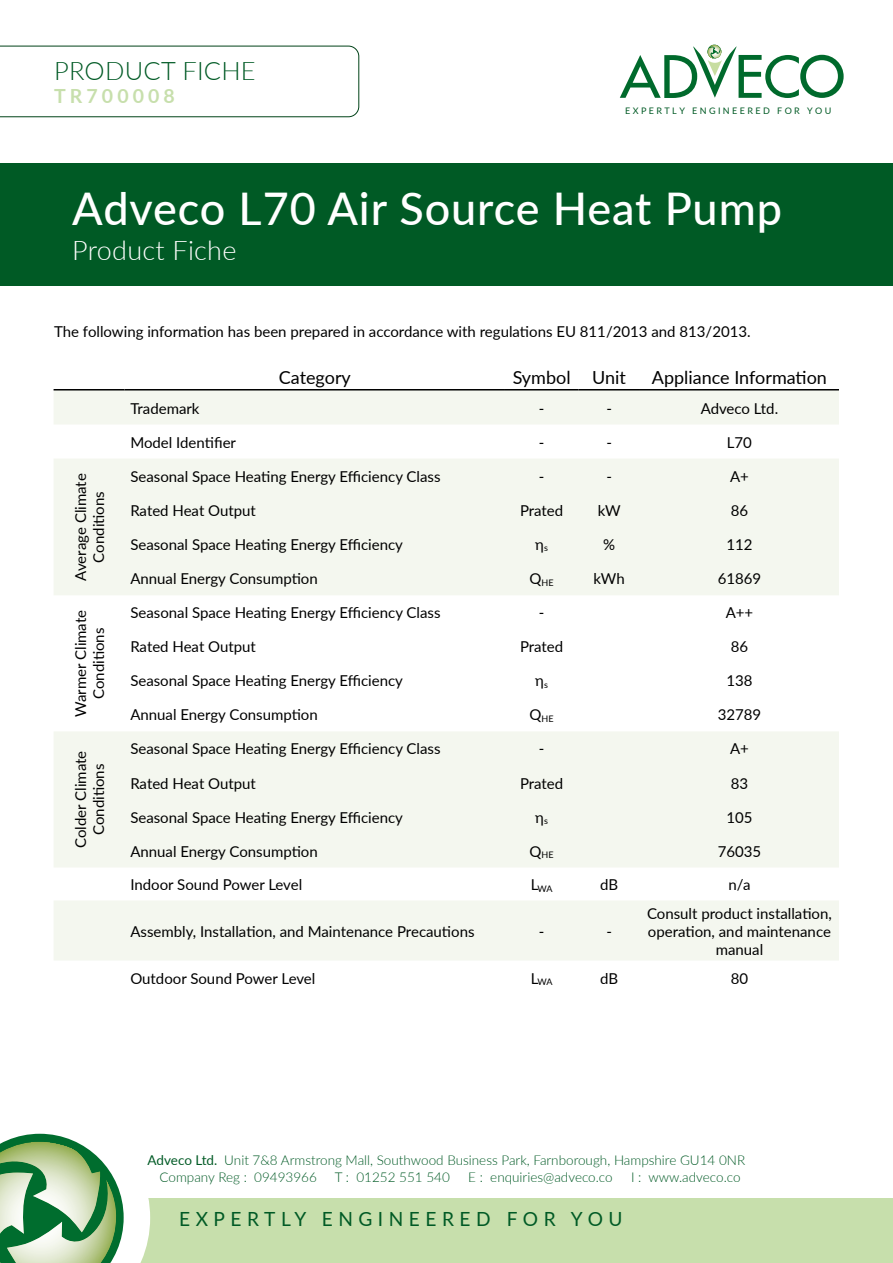
<style>
.page{position:relative;width:893px;height:1263px;background:#fff}
.page>*{position:absolute;margin:0;border:0;box-sizing:border-box;transform-origin:0 0}
.t1{font:500 45px "Lato";letter-spacing:.02em;color:#fff}
.t2{font:300 27px "Lato";letter-spacing:.01em;color:#fff}
.t3{font:300 25.5px "Lato";letter-spacing:.01em;color:#005a25}
.t4{font:19.5px "Lato";letter-spacing:.29em;color:#005a25}
.t5{font:700 19.5px "Lato";letter-spacing:.21em;color:#c7dfac}
.t6{font:18px "Lato";color:#000}
.t7{font:15px/18px "Lato";color:#000;text-align:center}
.t8{font:300 13.5px/16.2px "Lato";color:#005a25}
.t9{font:9px "Lato";letter-spacing:.27em;color:#005a25}
.t10{font:9px "Lato";color:#000}
.s1{font-weight:400}
</style>
<div class="page">
<div style="left:2px;top:1198px;width:891px;height:65px;background:#c7dfac"></div>
<div style="left:0;top:163px;width:893px;height:122px;background:#005a25"></div>
<svg style="left:620px;top:45px;width:224px;height:53px"></svg>
<svg style="left:0;top:46px;width:359px;height:71px"></svg>
<svg style="left:0;top:1133px;width:150px;height:130px"></svg>
<svg style="left:54px;top:390px;width:785px;height:570px;fill:#f4f7ef"></svg>
<hr style="left:54px;top:389px;width:70px;height:1px;background:#000">
<hr style="left:124px;top:389px;width:381px;height:1px;background:#000">
<hr style="left:505px;top:389px;width:73px;height:1px;background:#000">
<hr style="left:578px;top:389px;width:62px;height:1px;background:#000">
<hr style="left:640px;top:389px;width:199px;height:1px;background:#000">
<h3 class="t3" style="left:54px;top:53px;width:203px">PRODUCT FICHE</h3>
<h3 class="t5" style="left:54px;top:82px;width:122px">TR700008</h3>
<p class="t9" style="left:625px;top:104px;width:208px">EXPERTLY ENGINEERED FOR YOU</p>
<h1 class="t1" style="left:72px;top:176px;width:711px">Adveco L70 Air Source Heat Pump</h1>
<h2 class="t2" style="left:72px;top:231px;width:166px">Product Fiche</h2>
<p class="t7" style="left:54px;top:322px;width:698px">The following information has been prepared in accordance with regulations EU 811/2013 and 813/2013.</p>
<p class="t6" style="left:279px;top:364px;width:74px">Category</p>
<p class="t6" style="left:513px;top:364px;width:115px">Symbol Unit</p>
<p class="t6" style="left:652px;top:364px;width:176px">Appliance Information</p>
<p class="t7" style="left:130px;top:398px;width:71px">Trademark</p>
<p class="t7" style="left:539px;top:398px;width:7px">-</p>
<p class="t7" style="left:606px;top:398px;width:7px">-</p>
<p class="t7" style="left:701px;top:398px;width:79px">Adveco Ltd.</p>
<p class="t7" style="left:130px;top:432px;width:107px">Model Identifier</p>
<p class="t7" style="left:539px;top:432px;width:7px">-</p>
<p class="t7" style="left:606px;top:432px;width:7px">-</p>
<p class="t7" style="left:727px;top:432px;width:27px">L70</p>
<p class="t7" style="left:71px;top:581px;width:109px;rotate:-90deg">Average Climate<br>Conditions</p>
<p class="t7" style="left:130px;top:466px;width:312px">Seasonal Space Heating Energy Efficiency Class</p>
<p class="t7" style="left:539px;top:466px;width:7px">-</p>
<p class="t7" style="left:606px;top:466px;width:7px">-</p>
<p class="t7" style="left:730px;top:466px;width:20px">A+</p>
<p class="t7" style="left:130px;top:500px;width:127px">Rated Heat Output</p>
<p class="t7" style="left:520px;top:500px;width:45px">Prated</p>
<p class="t7" style="left:598px;top:500px;width:24px">kW</p>
<p class="t7" style="left:731px;top:500px;width:19px">86</p>
<p class="t7" style="left:130px;top:534px;width:274px">Seasonal Space Heating Energy Efficiency</p>
<p class="t7" style="left:535px;top:534px;width:14px">η<sub>s</sub></p>
<p class="t7" style="left:603px;top:534px;width:14px">%</p>
<p class="t7" style="left:726px;top:534px;width:28px">112</p>
<p class="t7" style="left:130px;top:569px;width:189px">Annual Energy Consumption</p>
<p class="t10" style="left:530px;top:576px;width:26px"><sup>Q</sup>HE</p>
<p class="t7" style="left:594px;top:569px;width:33px">kWh</p>
<p class="t7" style="left:718px;top:569px;width:45px">61869</p>
<p class="t7" style="left:71px;top:717px;width:108px;rotate:-90deg">Warmer Climate<br>Conditions</p>
<p class="t7" style="left:130px;top:603px;width:312px">Seasonal Space Heating Energy Efficiency Class</p>
<p class="t7" style="left:539px;top:603px;width:7px">-</p>
<p class="t7" style="left:726px;top:603px;width:29px">A++</p>
<p class="t7" style="left:130px;top:637px;width:127px">Rated Heat Output</p>
<p class="t7" style="left:520px;top:637px;width:45px">Prated</p>
<p class="t7" style="left:731px;top:637px;width:19px">86</p>
<p class="t7" style="left:130px;top:671px;width:274px">Seasonal Space Heating Energy Efficiency</p>
<p class="t7" style="left:535px;top:671px;width:14px">η<sub>s</sub></p>
<p class="t7" style="left:726px;top:671px;width:28px">138</p>
<p class="t7" style="left:130px;top:705px;width:189px">Annual Energy Consumption</p>
<p class="t10" style="left:530px;top:712px;width:26px"><sup>Q</sup>HE</p>
<p class="t7" style="left:718px;top:705px;width:45px">32789</p>
<p class="t7" style="left:71px;top:848px;width:99px;rotate:-90deg">Colder Climate<br>Conditions</p>
<p class="t7" style="left:130px;top:739px;width:312px">Seasonal Space Heating Energy Efficiency Class</p>
<p class="t7" style="left:539px;top:739px;width:7px">-</p>
<p class="t7" style="left:730px;top:739px;width:20px">A+</p>
<p class="t7" style="left:130px;top:773px;width:127px">Rated Heat Output</p>
<p class="t7" style="left:520px;top:773px;width:45px">Prated</p>
<p class="t7" style="left:731px;top:773px;width:19px">83</p>
<p class="t7" style="left:130px;top:807px;width:274px">Seasonal Space Heating Energy Efficiency</p>
<p class="t7" style="left:535px;top:807px;width:14px">η<sub>s</sub></p>
<p class="t7" style="left:726px;top:807px;width:28px">105</p>
<p class="t7" style="left:130px;top:841px;width:189px">Annual Energy Consumption</p>
<p class="t10" style="left:530px;top:848px;width:26px"><sup>Q</sup>HE</p>
<p class="t7" style="left:718px;top:841px;width:45px">76035</p>
<p class="t7" style="left:130px;top:875px;width:173px">Indoor Sound Power Level</p>
<p class="t10" style="left:531px;top:882px;width:23px"><sup>L</sup>WA</p>
<p class="t7" style="left:600px;top:875px;width:19px">dB</p>
<p class="t7" style="left:728px;top:875px;width:24px">n/a</p>
<p class="t7" style="left:130px;top:921px;width:346px">Assembly, Installation, and Maintenance Precautions</p>
<p class="t7" style="left:539px;top:921px;width:7px">-</p>
<p class="t7" style="left:606px;top:921px;width:7px">-</p>
<p class="t7" style="left:647px;top:903px;width:186px">Consult product installation, operation, and maintenance manual</p>
<p class="t7" style="left:130px;top:968px;width:187px">Outdoor Sound Power Level</p>
<p class="t10" style="left:531px;top:975px;width:23px"><sup>L</sup>WA</p>
<p class="t7" style="left:600px;top:968px;width:19px">dB</p>
<p class="t7" style="left:731px;top:968px;width:19px">80</p>
<p class="t8" style="left:160px;top:1152px;width:587px;text-indent:-12px"><span class="s1">Adveco Ltd.</span> Unit 7&amp;8 Armstrong Mall, Southwood Business Park, Farnborough, Hampshire GU14 0NR<br>Company Reg : 09493966</p>
<p class="t8" style="left:335px;top:1168px;width:117px">T : 01252 551 540</p>
<p class="t8" style="left:468px;top:1168px;width:146px">E : enquiries@adveco.co</p>
<p class="t8" style="left:631px;top:1168px;width:111px">I : www.adveco.co</p>
<h3 class="t4" style="left:179px;top:1205px;width:445px">EXPERTLY ENGINEERED FOR YOU</h3>
</div>
